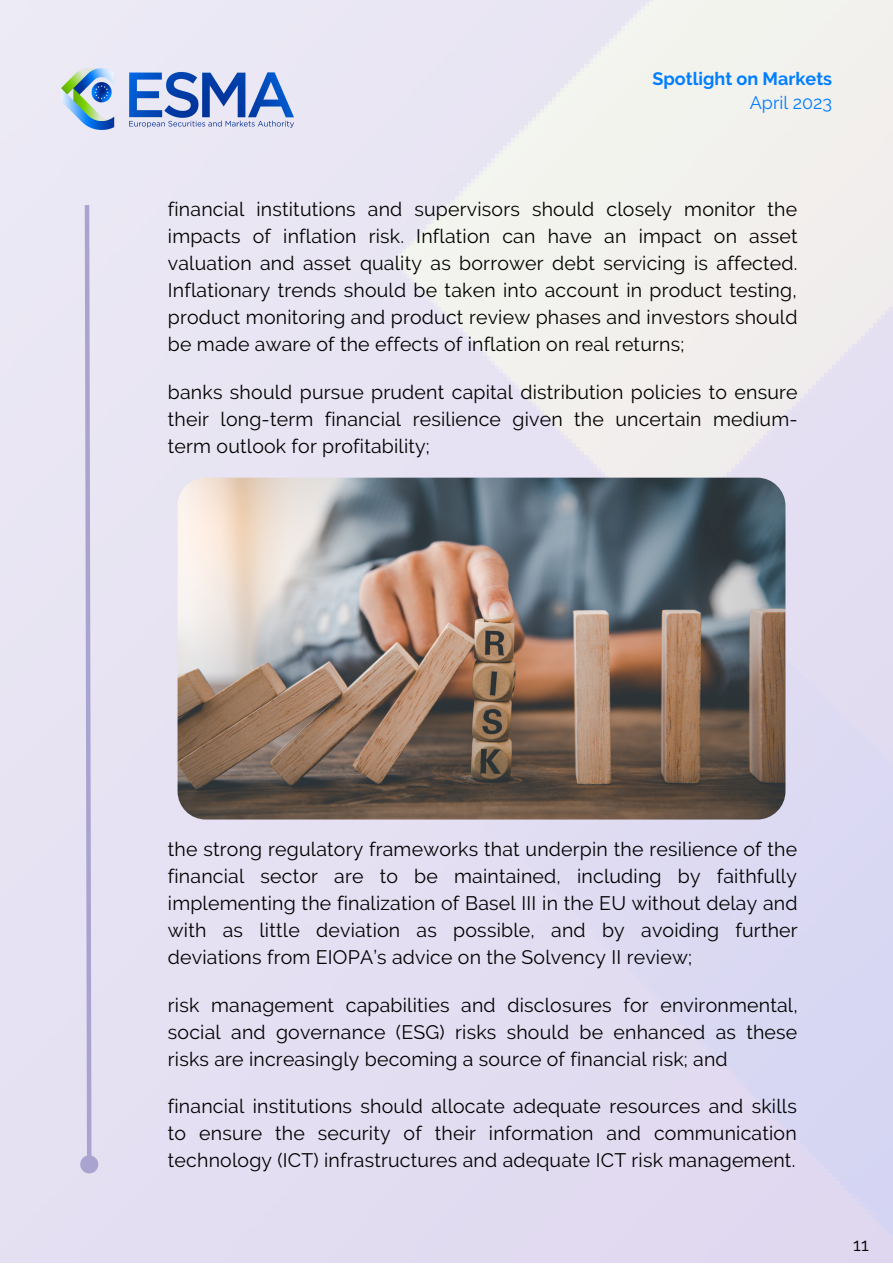
<style>
.page{position:relative;width:893px;height:1264px;background:#fff}
.page>*{position:absolute;margin:0;border:0;box-sizing:border-box;transform-origin:0 0}
.t1{font:19.5px/27px "Raleway";letter-spacing:.01em;color:#000;text-align:justify}
.t2{font:700 18px "Raleway";color:#007eff}
.t3{font:18px "Raleway";color:#007eff}
.t4{font:18px "Raleway";color:#000}
</style>
<div class="page">
<img style="left:0;top:0;width:892px;height:1262px">
<img style="left:62px;top:68px;width:231px;height:61px">
<svg style="left:77px;top:200px;width:24px;height:976px;background:#dbd7ec"></svg>
<img style="left:177px;top:477px;width:608px;height:342px;border-radius:28px">
<p class="t2" style="left:652px;top:68px;width:181px">Spotlight on Markets</p>
<p class="t3" style="left:749px;top:92px;width:84px">April 2023</p>
<p class="t1" style="left:168px;top:195px;width:631px">financial institutions and supervisors should closely monitor the impacts of inflation risk. Inflation can have an impact on asset valuation and asset quality as borrower debt servicing is affected.<br>Inflationary trends should be taken into account in product testing, product monitoring and product review phases and investors should be made aware of the effects of inflation on real returns;</p>
<p class="t1" style="left:168px;top:378px;width:631px">banks should pursue prudent capital distribution policies to ensure their long-term financial resilience given the uncertain medium&shy;term outlook for profitability;</p>
<p class="t1" style="left:168px;top:835px;width:631px">the strong regulatory frameworks that underpin the resilience of the financial sector are to be maintained, including by faithfully implementing the finalization of Basel III in the EU without delay and with as little deviation as possible, and by avoiding further deviations from EIOPA’s advice on the Solvency II review;</p>
<p class="t1" style="left:168px;top:991px;width:631px">risk management capabilities and disclosures for environmental, social and governance (ESG) risks should be enhanced as these risks are increasingly becoming a source of financial risk; and</p>
<p class="t1" style="left:168px;top:1092px;width:630px">financial institutions should allocate adequate resources and skills to ensure the security of their information and communication technology (ICT) infrastructures and adequate ICT risk management.</p>
<p class="t4" style="left:853px;top:1233px;width:17px">11</p>
</div>
